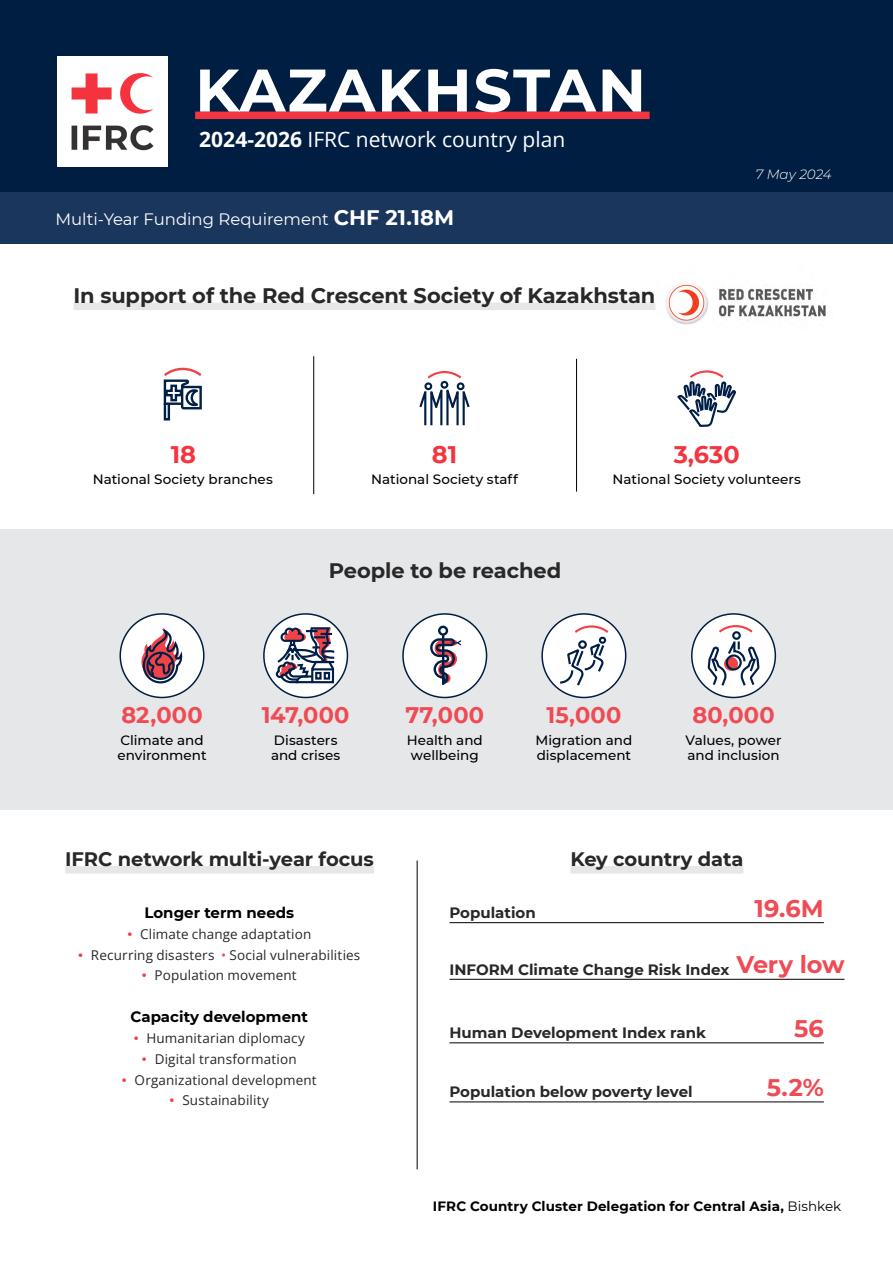
<style>
.page{position:relative;width:893px;height:1263px;background:#fff}
.page>*{position:absolute;margin:0;border:0;box-sizing:border-box;transform-origin:0 0}
.t1{font:700 60px "Montserrat";letter-spacing:.03em;color:#fff}
.t2{font:700 24px "Montserrat";color:#f04b54}
.t3{font:700 24px "Montserrat";color:#f33540}
.t4{font:700 22.5px "Montserrat";letter-spacing:.01em;color:#f04b54}
.t5{font:700 21px "Montserrat";letter-spacing:-.005em;color:#292829}
.t6{font:21px "Open Sans";color:#fff}
.t7{font:700 19.5px "Montserrat";letter-spacing:-.005em;color:#292829}
.t8{font:16.5px "Montserrat";color:#fff}
.t9{font:700 15px "Montserrat";color:#292829}
.t10{font:700 15px "Montserrat";color:#000}
.t11{font:500 13.5px/15px "Montserrat";color:#000}
.t12{font:13.5px/20.7px "Open Sans";letter-spacing:.01em;color:#292829;text-align:center}
.t13{font:700 13.5px "Montserrat";letter-spacing:.005em;color:#000}
.t14{font:italic 300 13.5px "Montserrat";color:#fff}
.s1{font-weight:700}
.s2{font-weight:700;font-size:21px}
.s3{font-family:"Montserrat";font-weight:900;color:#f33943}
.s4{color:#f04b53}
.s5{font-size:24px;color:#f04b54}
.s6{font-weight:400}
</style>
<div class="page">
<div style="left:0;top:0;width:893px;height:208px;background:#001e42"></div>
<div style="left:195px;top:112px;width:455px;height:7px;background:#f33540"></div>
<div style="left:0;top:192px;width:893px;height:51px;background:#1b365d"></div>
<img style="left:57px;top:56px;width:111px;height:111px">
<div style="left:571px;top:866px;width:172px;height:7px;background:#e6e7e8"></div>
<hr style="left:449px;top:922px;width:375px;height:1px;background:#000">
<hr style="left:449px;top:979px;width:395px;height:1px;background:#000">
<hr style="left:449px;top:1101px;width:375px;height:1px;background:#000">
<hr style="left:449px;top:1042px;width:375px;height:1px;background:#000">
<div style="left:65px;top:866px;width:309px;height:7px;background:#e6e7e8"></div>
<hr style="left:417px;top:860px;width:1px;height:309px;background:#000">
<div style="left:0;top:529px;width:893px;height:281px;background:#e6e7e8"></div>
<div style="left:120px;top:614px;width:84px;height:83px;background:#fff;border-radius:50%"></div>
<svg style="left:141px;top:628px;width:42px;height:56px"></svg>
<div style="left:119px;top:613px;width:86px;height:85px;border:2px solid #001e42;border-radius:50%"></div>
<div style="left:264px;top:614px;width:83px;height:83px;background:#fff;border-radius:50%"></div>
<svg style="left:276px;top:627px;width:60px;height:57px"></svg>
<div style="left:263px;top:613px;width:85px;height:85px;border:2px solid #001e42;border-radius:50%"></div>
<div style="left:403px;top:614px;width:84px;height:83px;background:#fff;border-radius:50%"></div>
<div style="left:438px;top:626px;width:10px;height:10px;border:2px solid #001f46;border-radius:50%"></div>
<hr style="left:442px;top:634px;width:2px;height:51px;background:#001f46">
<svg style="left:430px;top:637px;width:32px;height:48px"></svg>
<div style="left:402px;top:613px;width:85px;height:85px;border:2px solid #001e42;border-radius:50%"></div>
<div style="left:542px;top:614px;width:84px;height:83px;background:#fff;border-radius:50%"></div>
<svg style="left:560px;top:625px;width:49px;height:61px"></svg>
<div style="left:541px;top:613px;width:85px;height:85px;border:2px solid #001e42;border-radius:50%"></div>
<div style="left:692px;top:614px;width:83px;height:83px;background:#fff;border-radius:50%"></div>
<svg style="left:707px;top:625px;width:53px;height:61px"></svg>
<div style="left:691px;top:613px;width:85px;height:85px;border:2px solid #001e42;border-radius:50%"></div>
<div style="left:164px;top:402px;width:6px;height:18px;border:2px solid #001f46"></div>
<svg style="left:163px;top:367px;width:39px;height:44px"></svg>
<svg style="left:427px;top:371px;width:35px;height:10px"></svg>
<div style="left:440px;top:381px;width:8px;height:8px;border:2px solid #001f46;border-radius:50%"></div>
<div style="left:424px;top:382px;width:8px;height:8px;border:2px solid #001f46;border-radius:50%"></div>
<div style="left:457px;top:382px;width:7px;height:8px;border:2px solid #001f46;border-radius:50%"></div>
<svg style="left:419px;top:389px;width:51px;height:37px"></svg>
<svg style="left:677px;top:370px;width:59px;height:57px"></svg>
<hr style="left:313px;top:356px;width:1px;height:138px;background:#000">
<hr style="left:576px;top:359px;width:1px;height:133px;background:#000">
<div style="left:73px;top:303px;width:582px;height:7px;background:#e6e7e8"></div>
<img style="left:665px;top:280px;width:161px;height:45px">
<h1 class="t1" style="left:195px;top:47px;width:452px">KAZAKHSTAN</h1>
<h3 class="t6" style="left:199px;top:125px;width:367px"><span class="s1">2024-2026</span> IFRC network country plan</h3>
<p class="t8" style="left:55px;top:208px;width:400px">Multi-Year Funding Requirement <span class="s2">CHF 21.18M</span></p>
<h3 class="t5" style="left:73px;top:280px;width:583px">In support of the Red Crescent Society of Kazakhstan</h3>
<p class="t14" style="left:755px;top:165px;width:78px">7 May 2024</p>
<h2 class="t3" style="left:171px;top:437px;width:27px">18</h2>
<h2 class="t3" style="left:432px;top:437px;width:27px">81</h2>
<h2 class="t3" style="left:674px;top:437px;width:67px">3,630</h2>
<p class="t11" style="left:93px;top:472px;width:182px">National Society branches</p>
<p class="t11" style="left:371px;top:472px;width:148px">National Society staff</p>
<h3 class="t5" style="left:329px;top:556px;width:234px">People to be reached</h3>
<p class="t11" style="left:612px;top:472px;width:190px">National Society volunteers</p>
<h3 class="t4" style="left:121px;top:699px;width:83px">82,000</h3>
<p class="t11" style="left:117px;top:732px;width:91px">Climate and environment</p>
<h3 class="t4" style="left:262px;top:699px;width:89px">147,000</h3>
<p class="t11" style="left:271px;top:732px;width:71px">Disasters and crises</p>
<h3 class="t4" style="left:405px;top:699px;width:80px">77,000</h3>
<p class="t11" style="left:407px;top:732px;width:78px;text-align:center">Health and wellbeing</p>
<h3 class="t4" style="left:546px;top:699px;width:76px">15,000</h3>
<p class="t11" style="left:536px;top:732px;width:98px">Migration and displacement</p>
<h3 class="t4" style="left:692px;top:699px;width:84px">80,000</h3>
<p class="t11" style="left:685px;top:732px;width:98px">Values, power and inclusion</p>
<h3 class="t7" style="left:65px;top:845px;width:310px">IFRC network multi-year focus</h3>
<p class="t10" style="left:144px;top:902px;width:151px">Longer term needs</p>
<p class="t12" style="left:78px;top:923px;width:284px"><span class="s3">∙</span> Climate change adaptation<br><span class="s3">∙</span> Recurring disasters <span class="s4">•</span> Social vulnerabilities <span class="s3">∙</span> Population movement</p>
<p class="t10" style="left:131px;top:1006px;width:179px">Capacity development</p>
<p class="t12" style="left:122px;top:1027px;width:196px"><span class="s3">∙</span> Humanitarian diplomacy<br><span class="s3">∙</span> Digital transformation<br><span class="s3">∙</span> Organizational development <span class="s3">∙</span> Sustainability</p>
<h3 class="t7" style="left:571px;top:845px;width:174px">Key country data</h3>
<p class="t9" style="left:449px;top:902px;width:88px">Population</p>
<h2 class="t2" style="left:754px;top:891px;width:71px">19.6M</h2>
<p class="t9" style="left:449px;top:958px;width:396px">INFORM Climate Change Risk Index <span class="s5">Very low</span></p>
<p class="t9" style="left:449px;top:1022px;width:258px">Human Development Index rank</p>
<h2 class="t2" style="left:794px;top:1011px;width:31px">56</h2>
<p class="t9" style="left:449px;top:1081px;width:245px">Population below poverty level</p>
<h2 class="t2" style="left:767px;top:1070px;width:59px">5.2%</h2>
<p class="t13" style="left:433px;top:1196px;width:410px">IFRC Country Cluster Delegation for Central Asia, <span class="s6">Bishkek</span></p>
</div>
